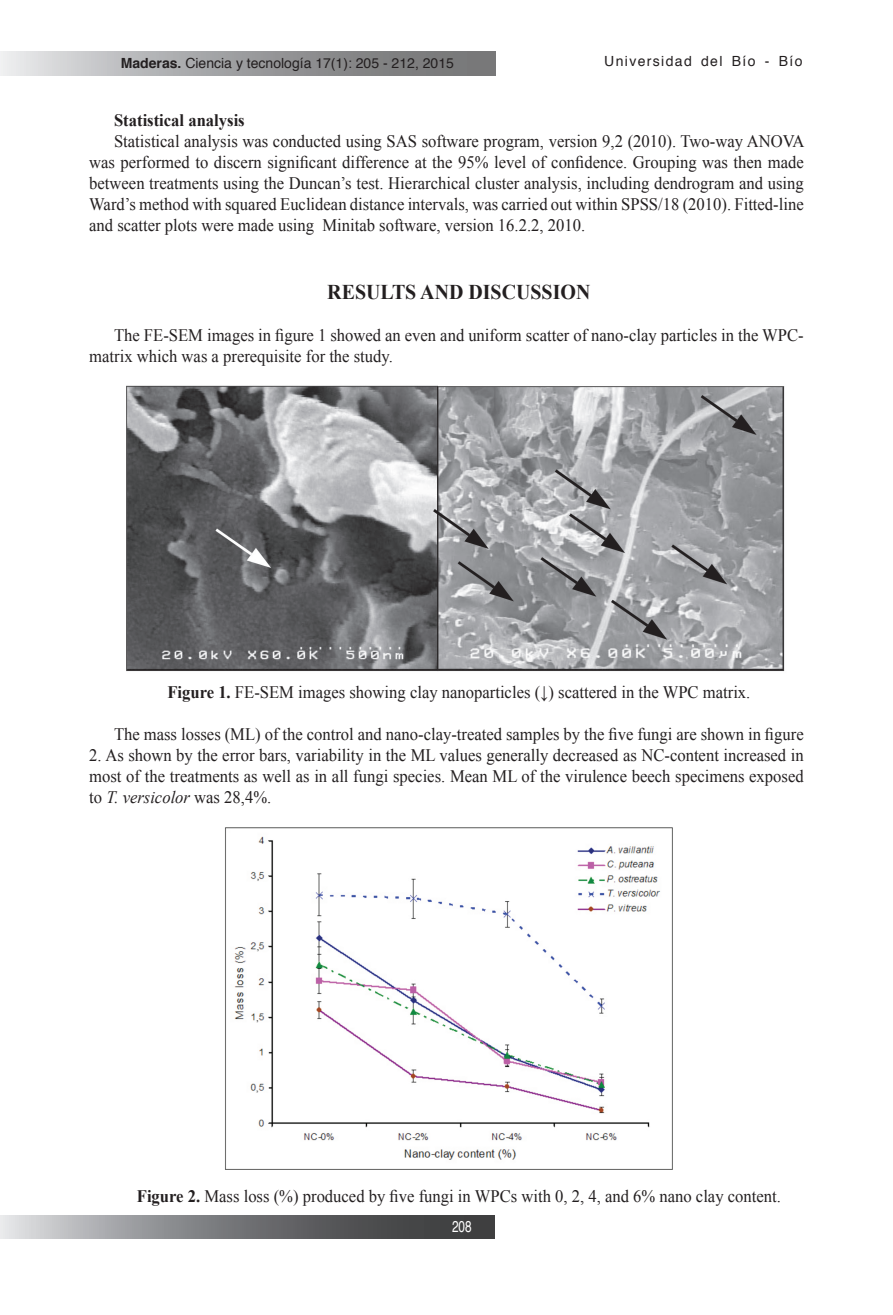
<style>
.page{position:relative;width:893px;height:1315px;background:#fff}
.page>*{position:absolute;margin:0;border:0;box-sizing:border-box;transform-origin:0 0}
.t1{font:700 21px "Times New Roman";color:#231f20;scale:.95 1}
.t2{font:17.5px/21px "Times New Roman";color:#231f20;text-align:justify;scale:.95 1}
.t3{font:700 17.5px "Times New Roman";color:#231f20;scale:.95 1}
.t4{font:15.75px "Helvetica";color:#fff;scale:.75 1}
.t5{font:14px "Helvetica";color:#231f20}
.t6{font:14px "Helvetica";letter-spacing:.095em;color:#231f20}
.s1{font-weight:700}
.s2{font-style:italic}
</style>
<div class="page">
<svg style="left:0;top:1215px;width:495px;height:24px;background:#7a7b7d"></svg>
<svg style="left:0;top:51px;width:495px;height:24px;background:#a2a3a4"></svg>
<img style="left:126px;top:385px;width:659px;height:287px">
<img style="left:225px;top:827px;width:448px;height:343px">
<p class="t5" style="left:121px;top:52px;width:335px"><span class="s1">Maderas.</span> Ciencia y tecnología 17(1): 205 - 212, 2015</p>
<p class="t6" style="left:604px;top:51px;width:200px">Universidad del Bío - Bío</p>
<p class="t3" style="left:114px;top:110px;width:139px">Statistical analysis</p>
<p class="t2" style="left:89px;top:131px;width:754px;text-indent:25px">Statistical analysis was conducted using SAS software program, version 9,2 (2010). Two-way ANOVA was performed to discern significant difference at the 95% level of confidence. Grouping was then made between treatments using the Duncan’s test. Hierarchical cluster analysis, including dendrogram and using Ward’s method with squared Euclidean distance intervals, was carried out within SPSS/18 (2010). Fitted-line and scatter plots were made using Minitab software, version 16.2.2, 2010.</p>
<p class="t1" style="left:327px;top:279px;width:278px">RESULTS AND DISCUSSION</p>
<p class="t2" style="left:89px;top:324px;width:754px;text-indent:25px">The FE-SEM images in figure 1 showed an even and uniform scatter of nano-clay particles in the WPC&shy;matrix which was a prerequisite for the study.</p>
<p class="t2" style="left:167px;top:681px;width:615px"><span class="s1">Figure 1.</span> FE-SEM images showing clay nanoparticles (↓) scattered in the WPC matrix.</p>
<p class="t2" style="left:114px;top:723px;width:727px">The mass losses (ML) of the control and nano-clay-treated samples by the five fungi are shown in figure</p>
<p class="t2" style="left:89px;top:744px;width:754px">2. As shown by the error bars, variability in the ML values generally decreased as NC-content increased in most of the treatments as well as in all fungi species. Mean ML of the virulence beech specimens exposed to <span class="s2">T. versicolor</span> was 28,4%.</p>
<p class="t2" style="left:137px;top:1185px;width:679px"><span class="s1">Figure 2.</span> Mass loss (%) produced by five fungi in WPCs with 0, 2, 4, and 6% nano clay content.</p>
<p class="t4" style="left:452px;top:1213px;width:28px">208</p>
</div>
